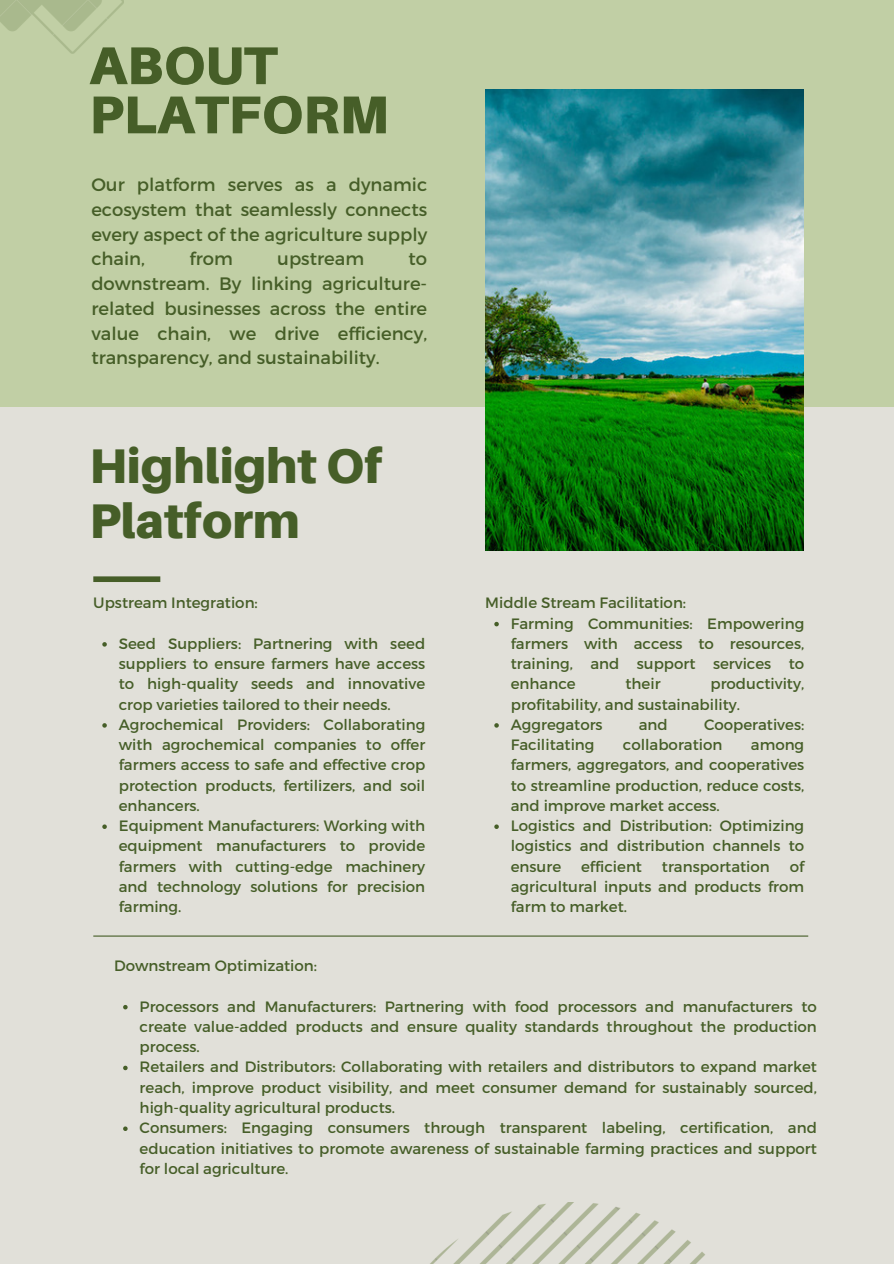
<style>
.page{position:relative;width:894px;height:1264px;background:#fff}
.page>*{position:absolute;margin:0;border:0;box-sizing:border-box;transform-origin:0 0}
.t1{font:900 53.25px/49.2px "Aileron";color:#465e28}
.t2{font:900 48.6px/54.4px "Aileron";color:#465e28}
.t3{font:18px/24.8px "Montserrat";color:#465e28;text-align:justify}
.t4{font:15px/20.2px "Montserrat";color:#465e28;text-align:justify}
</style>
<div class="page">
<div style="left:0;top:0;width:893px;height:1263px;background:#e1e0d9"></div>
<div style="left:0;top:0;width:893px;height:407px;background:#c1cfa5"></div>
<img style="left:485px;top:89px;width:318px;height:462px">
<svg style="left:102px;top:642px;width:5px;height:4px"></svg>
<svg style="left:102px;top:723px;width:5px;height:4px"></svg>
<svg style="left:102px;top:824px;width:5px;height:5px"></svg>
<svg style="left:494px;top:622px;width:4px;height:4px"></svg>
<svg style="left:494px;top:723px;width:4px;height:4px"></svg>
<svg style="left:494px;top:824px;width:4px;height:5px"></svg>
<hr style="left:93px;top:935px;width:715px;height:1px;background:#465e28">
<div style="left:93px;top:576px;width:67px;height:6px;background:#465e28"></div>
<img style="left:0;top:0;width:123px;height:54px">
<img style="left:431px;top:1202px;width:274px;height:61px">
<svg style="left:123px;top:1005px;width:5px;height:4px"></svg>
<svg style="left:123px;top:1065px;width:5px;height:5px"></svg>
<svg style="left:123px;top:1126px;width:5px;height:4px"></svg>
<p class="t1" style="left:89px;top:40px;width:301px">ABOUT<br>PLATFORM</p>
<p class="t3" style="left:91px;top:171px;width:337px">Our platform serves as a dynamic ecosystem that seamlessly connects every aspect of the agriculture supply chain,</p>
<p class="t3" style="left:189px;top:246px;width:45px">from</p>
<p class="t3" style="left:277px;top:246px;width:88px">upstream</p>
<p class="t3" style="left:91px;top:246px;width:337px;text-indent:317px">to downstream. By linking agriculture&shy;related businesses across the entire value chain, we drive efficiency, transparency, and sustainability.</p>
<p class="t2" style="left:89px;top:438px;width:294px">Highlight Of<br>Platform</p>
<h1 class="t4" style="left:93px;top:592px;width:166px">Upstream Integration:</h1>
<h3 class="t4" style="left:119px;top:632px;width:308px">Seed Suppliers: Partnering with seed suppliers to ensure farmers have access to high-quality seeds and innovative crop varieties tailored to their needs.</h3>
<h2 class="t4" style="left:119px;top:713px;width:308px">Agrochemical Providers: Collaborating with agrochemical companies to offer farmers access to safe and effective crop protection products, fertilizers, and soil enhancers.</h2>
<p class="t4" style="left:119px;top:815px;width:308px">Equipment Manufacturers: Working with equipment manufacturers to provide farmers with cutting-edge machinery and technology solutions for precision farming.</p>
<p class="t4" style="left:485px;top:592px;width:202px">Middle Stream Facilitation:</p>
<p class="t4" style="left:510px;top:612px;width:295px">Farming Communities: Empowering farmers with access to resources, training, and support services to enhance</p>
<p class="t4" style="left:510px;top:673px;width:295px;text-indent:199px">productivity, profitability, and sustainability.</p>
<p class="t4" style="left:510px;top:713px;width:93px">Aggregators</p>
<p class="t4" style="left:638px;top:713px;width:30px">and</p>
<p class="t4" style="left:703px;top:713px;width:102px">Cooperatives:</p>
<p class="t4" style="left:510px;top:734px;width:85px">Facilitating</p>
<p class="t4" style="left:622px;top:734px;width:101px">collaboration</p>
<p class="t4" style="left:625px;top:673px;width:37px">their</p>
<p class="t4" style="left:510px;top:734px;width:295px;text-indent:240px">among farmers, aggregators, and cooperatives to streamline production, reduce costs, and improve market access.</p>
<p class="t4" style="left:510px;top:815px;width:295px">Logistics and Distribution: Optimizing logistics and distribution channels to ensure</p>
<p class="t4" style="left:581px;top:855px;width:62px">efficient</p>
<p class="t4" style="left:661px;top:855px;width:109px">transportation</p>
<p class="t4" style="left:510px;top:855px;width:295px;text-indent:279px">of agricultural inputs and products from farm to market.</p>
<p class="t4" style="left:114px;top:954px;width:204px">Downstream Optimization:</p>
<p class="t4" style="left:140px;top:995px;width:678px">Processors and Manufacturers: Partnering with food processors and manufacturers to create value-added products and ensure quality standards throughout the production process.</p>
<p class="t4" style="left:140px;top:1056px;width:678px">Retailers and Distributors: Collaborating with retailers and distributors to expand market reach, improve product visibility, and meet consumer demand for sustainably sourced, high-quality agricultural products.</p>
<p class="t4" style="left:140px;top:1116px;width:678px">Consumers: Engaging consumers through transparent labeling, certification, and education initiatives to promote awareness of sustainable farming practices and support for local agriculture.</p>
</div>
